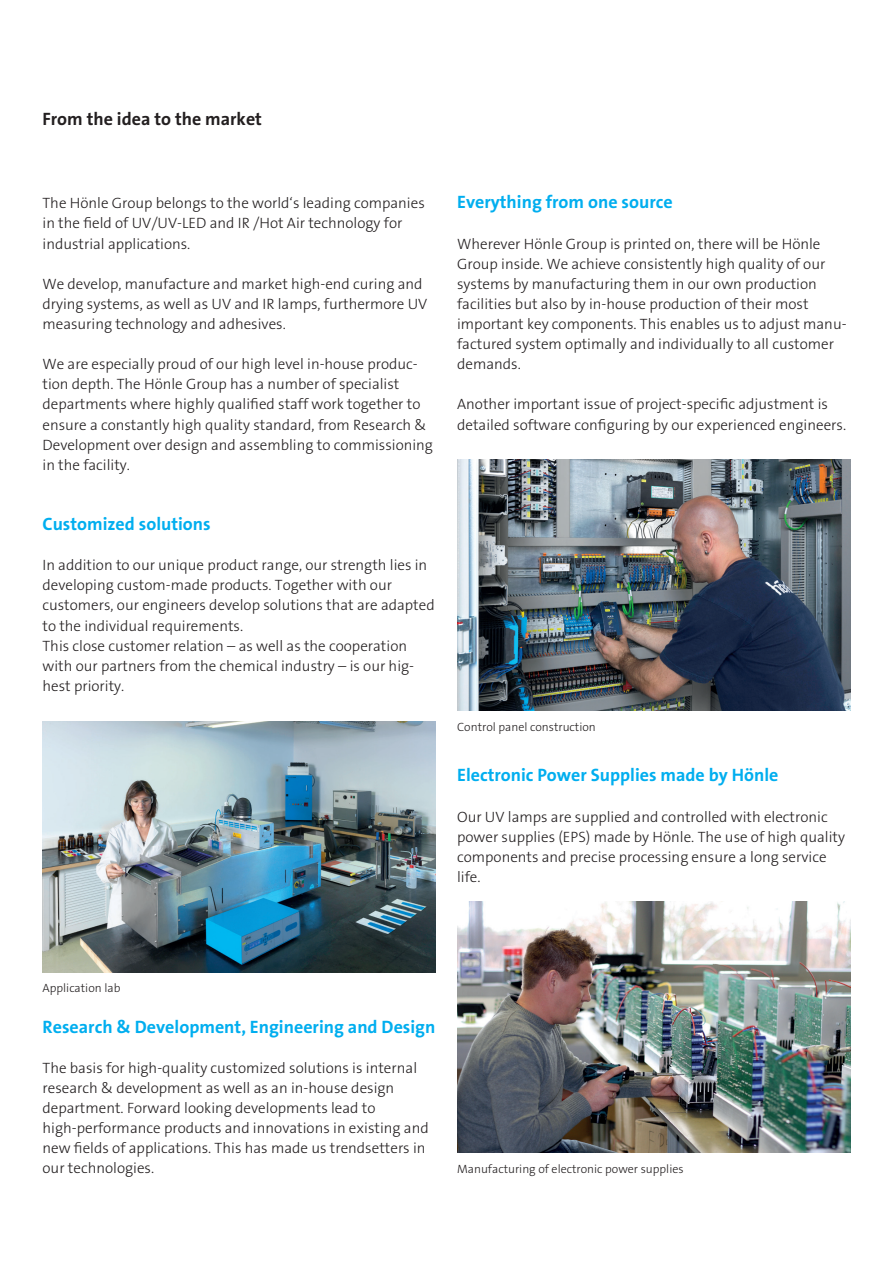
<style>
.page{position:relative;width:893px;height:1263px;background:#fff}
.page>*{position:absolute;margin:0;border:0;box-sizing:border-box;transform-origin:0 0}
.t1{font:700 18px "The Sans B7";color:#00aeef}
.t2{font:700 18px "The Sans B7";color:#231f20}
.t3{font:300 15px/20.1px "The Sans B3";color:#231f20}
.t4{font:300 12px "The Sans B3";color:#231f20}
</style>
<div class="page">
<img style="left:43px;top:721px;width:392px;height:251px">
<img style="left:457px;top:459px;width:393px;height:252px">
<img style="left:457px;top:901px;width:393px;height:252px">
<p class="t2" style="left:43px;top:109px;width:221px">From the idea to the market</p>
<p class="t3" style="left:43px;top:194px;width:384px">The Hönle Group belongs to the world‘s leading companies in the field of UV/UV-LED and IR /Hot Air technology for industrial applications.</p>
<p class="t3" style="left:43px;top:274px;width:386px">We develop, manufacture and market high-end curing and drying systems, as well as UV and IR lamps, furthermore UV measuring technology and adhesives.</p>
<p class="t3" style="left:43px;top:355px;width:392px">We are especially proud of our high level in-house produc&shy;tion depth. The Hönle Group has a number of specialist departments where highly qualified staff work together to ensure a constantly high quality standard, from Research &amp; Development over design and assembling to commissioning in the facility.</p>
<p class="t1" style="left:43px;top:514px;width:170px">Customized solutions</p>
<p class="t3" style="left:43px;top:556px;width:394px">In addition to our unique product range, our strength lies in developing custom-made products. Together with our customers, our engineers develop solutions that are adapted to the individual requirements.<br>This close customer relation – as well as the cooperation with our partners from the chemical industry – is our hig&shy;hest priority.</p>
<p class="t1" style="left:457px;top:193px;width:217px">Everything from one source</p>
<p class="t3" style="left:457px;top:234px;width:391px">Wherever Hönle Group is printed on, there will be Hönle Group inside. We achieve consistently high quality of our systems by manufacturing them in our own production facilities but also by in-house production of their most important key components. This enables us to adjust manu&shy;factured system optimally and individually to all customer demands.</p>
<p class="t3" style="left:457px;top:395px;width:391px">Another important issue of project-specific adjustment is detailed software configuring by our experienced engineers.</p>
<p class="t4" style="left:457px;top:721px;width:140px">Control panel construction</p>
<p class="t1" style="left:457px;top:766px;width:323px">Electronic Power Supplies made by Hönle</p>
<p class="t3" style="left:457px;top:807px;width:389px">Our UV lamps are supplied and controlled with electronic power supplies (EPS) made by Hönle. The use of high quality components and precise processing ensure a long service life.</p>
<p class="t4" style="left:43px;top:982px;width:79px">Application lab</p>
<p class="t1" style="left:43px;top:1017px;width:394px">Research &amp; Development, Engineering and Design</p>
<p class="t3" style="left:43px;top:1058px;width:388px">The basis for high-quality customized solutions is internal research &amp; development as well as an in-house design department. Forward looking developments lead to high-performance products and innovations in existing and new fields of applications. This has made us trendsetters in our technologies.</p>
<p class="t4" style="left:457px;top:1163px;width:228px">Manufacturing of electronic power supplies</p>
</div>
